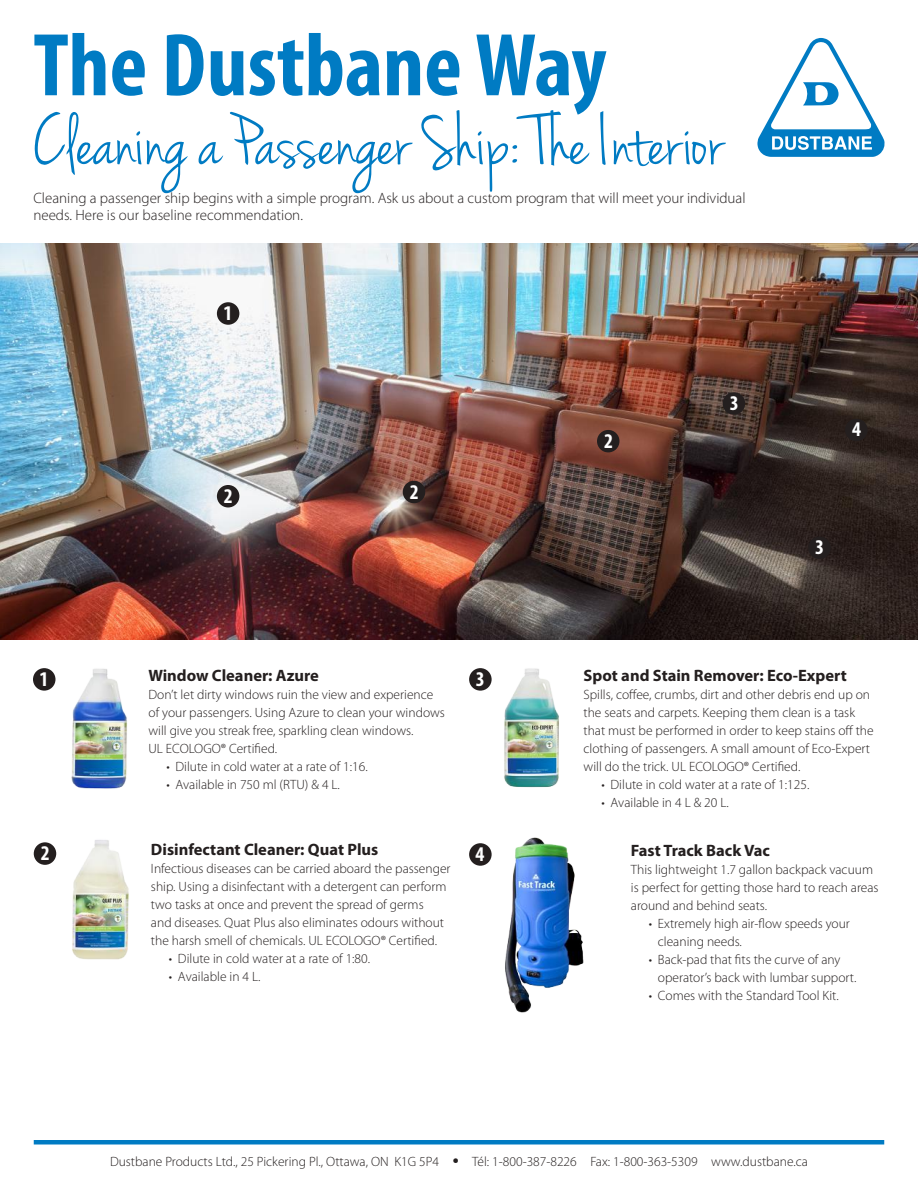
<style>
.page{position:relative;width:918px;height:1188px;background:#fff}
.page>*{position:absolute;margin:0;border:0;box-sizing:border-box;transform-origin:0 0}
.t1{font:700 condensed 90px "Myriad Pro";color:#007bc3}
.t2{font:75px "Jenna Sue";color:#007bc3}
.t3{font:700 condensed 21px "Myriad Pro";color:#fff}
.t4{font:700 16.5px "Myriad Pro";color:#241f1f}
.t5{font:300 15px/16.5px "Myriad Pro";color:#241f1f}
.t6{font:300 13.5px/18px "Myriad Pro";color:#241f1f}
.s1{font-weight:900;font-size:16.5px}
</style>
<div class="page">
<hr style="left:34px;top:1140px;width:850px;height:4px;background:#007bc3">
<svg style="left:757px;top:38px;width:128px;height:119px"></svg>
<div style="left:33px;top:668px;width:23px;height:23px;background:#241f1f;border-radius:50%"></div>
<div style="left:34px;top:842px;width:22px;height:23px;background:#241f1f;border-radius:50%"></div>
<img style="left:505px;top:837px;width:79px;height:176px">
<div style="left:469px;top:843px;width:23px;height:23px;background:#241f1f;border-radius:50%"></div>
<div style="left:469px;top:668px;width:23px;height:23px;background:#241f1f;border-radius:50%"></div>
<img style="left:504px;top:668px;width:55px;height:120px">
<img style="left:0;top:243px;width:918px;height:396px">
<div style="left:217px;top:302px;width:22px;height:23px;background:#241f1f;border-radius:50%"></div>
<div style="left:808px;top:537px;width:23px;height:22px;background:#241f1f;border-radius:50%"></div>
<div style="left:597px;top:430px;width:23px;height:22px;background:#241f1f;border-radius:50%"></div>
<div style="left:217px;top:485px;width:22px;height:22px;background:#241f1f;border-radius:50%"></div>
<div style="left:403px;top:481px;width:22px;height:22px;background:#241f1f;border-radius:50%"></div>
<div style="left:845px;top:419px;width:23px;height:22px;background:#241f1f;border-radius:50%"></div>
<div style="left:723px;top:392px;width:22px;height:23px;background:#241f1f;border-radius:50%"></div>
<img style="left:72px;top:840px;width:57px;height:120px">
<img style="left:71px;top:669px;width:56px;height:120px">
<h1 class="t1" style="left:33px;top:9px;width:575px">The Dustbane Way</h1>
<h2 class="t2" style="left:33px;top:99px;width:691px">Cleaning a Passenger Ship: The Interior</h2>
<p class="t5" style="left:33px;top:190px;width:714px">Cleaning a passenger ship begins with a simple program. Ask us about a custom program that will meet your individual needs. Here is our baseline recommendation.</p>
<h3 class="t3" style="left:39px;top:666px;width:10px">1</h3>
<h3 class="t3" style="left:223px;top:300px;width:10px">1</h3>
<h3 class="t3" style="left:224px;top:483px;width:10px">2</h3>
<h3 class="t3" style="left:410px;top:478px;width:10px">2</h3>
<h3 class="t3" style="left:604px;top:428px;width:10px">2</h3>
<h3 class="t3" style="left:730px;top:390px;width:10px">3</h3>
<h3 class="t3" style="left:852px;top:416px;width:10px">4</h3>
<h3 class="t3" style="left:815px;top:534px;width:10px">3</h3>
<p class="t4" style="left:148px;top:665px;width:172px">Window Cleaner: Azure</p>
<p class="t6" style="left:148px;top:685px;width:298px">Don’t let dirty windows ruin the view and experience of your passengers. Using Azure to clean your windows will give you streak free, sparkling clean windows.<br>UL ECOLOGO® Certified.</p>
<p class="t6" style="left:166px;top:757px;width:203px">• Dilute in cold water at a rate of 1:16.</p>
<p class="t6" style="left:166px;top:775px;width:175px">• Available in 750 ml (RTU) &amp; 4 L.</p>
<h3 class="t3" style="left:476px;top:666px;width:10px">3</h3>
<p class="t4" style="left:584px;top:664px;width:265px">Spot and Stain Remover: Eco-Expert</p>
<p class="t6" style="left:584px;top:685px;width:292px">Spills, coffee, crumbs, dirt and other debris end up on the seats and carpets. Keeping them clean is a task that must be performed in order to keep stains off the clothing of passengers. A small amount of Eco-Expert will do the trick. UL ECOLOGO® Certified.</p>
<p class="t6" style="left:602px;top:775px;width:209px">• Dilute in cold water at a rate of 1:125.</p>
<p class="t6" style="left:602px;top:793px;width:129px">• Available in 4 L &amp; 20 L.</p>
<p class="t4" style="left:151px;top:838px;width:229px">Disinfectant Cleaner: Quat Plus</p>
<p class="t6" style="left:151px;top:859px;width:301px">Infectious diseases can be carried aboard the passenger ship. Using a disinfectant with a detergent can perform two tasks at once and prevent the spread of germs<br>and diseases. Quat Plus also eliminates odours without the harsh smell of chemicals. UL ECOLOGO® Certified.</p>
<p class="t6" style="left:169px;top:949px;width:203px">• Dilute in cold water at a rate of 1:80.</p>
<p class="t6" style="left:169px;top:967px;width:93px">• Available in 4 L.</p>
<h3 class="t3" style="left:41px;top:840px;width:10px">2</h3>
<p class="t4" style="left:631px;top:839px;width:141px">Fast Track Back Vac</p>
<p class="t6" style="left:631px;top:860px;width:249px">This lightweight 1.7 gallon backpack vacuum is perfect for getting those hard to reach areas around and behind seats.</p>
<p class="t6" style="left:658px;top:914px;width:194px;text-indent:-9px">• Extremely high air-flow speeds your cleaning needs.</p>
<p class="t6" style="left:658px;top:950px;width:200px;text-indent:-9px">• Back-pad that fits the curve of any operator’s back with lumbar support.</p>
<p class="t6" style="left:649px;top:986px;width:191px">• Comes with the Standard Tool Kit.</p>
<h3 class="t3" style="left:475px;top:841px;width:10px">4</h3>
<p class="t6" style="left:110px;top:1153px;width:699px">Dustbane Products Ltd., 25 Pickering Pl., Ottawa, ON K1G 5P4 <span class="s1">•</span> Tél: 1-800-387-8226 Fax: 1-800-363-5309 www.dustbane.ca</p>
</div>
